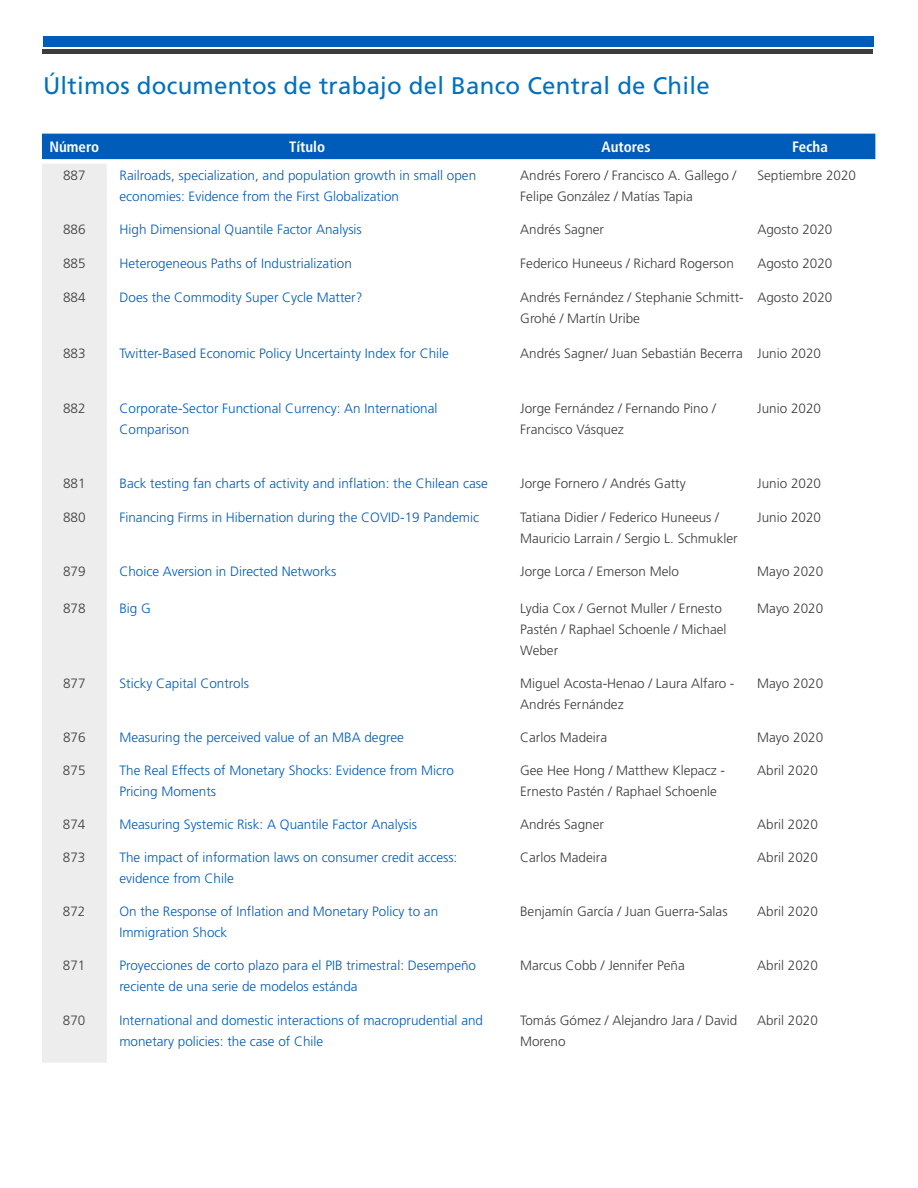
<style>
.page{position:relative;width:918px;height:1188px;background:#fff}
.page>*{position:absolute;margin:0;border:0;box-sizing:border-box;transform-origin:0 0}
.t1{font:24px "Frutiger LT Std";letter-spacing:.01em;color:#0070be}
.t2{font:700 condensed 15px "Frutiger LT Std";color:#fff}
.t3{font:300 13.5px/21px "Frutiger LT Std";color:#005cb9}
.t4{font:300 13.5px/21px "Frutiger LT Std";color:#3c3c3b}
</style>
<div class="page">
<div style="left:43px;top:36px;width:831px;height:11px;background:#005cb9"></div>
<hr style="left:43px;top:50px;width:830px;height:4px;background:#3c3c3b">
<div style="left:42px;top:134px;width:833px;height:25px;background:#005cb9"></div>
<div style="left:42px;top:164px;width:65px;height:899px;background:#ededed"></div>
<h1 class="t1" style="left:43px;top:72px;width:668px">Últimos documentos de trabajo del Banco Central de Chile</h1>
<p class="t2" style="left:49px;top:138px;width:51px">Número</p>
<p class="t2" style="left:289px;top:138px;width:38px">Título</p>
<p class="t2" style="left:602px;top:138px;width:51px">Autores</p>
<p class="t2" style="left:792px;top:138px;width:37px">Fecha</p>
<p class="t4" style="left:63px;top:165px;width:24px">887</p>
<p class="t3" style="left:120px;top:165px;width:358px">Railroads, specialization, and population growth in small open economies: Evidence from the First Globalization</p>
<p class="t4" style="left:520px;top:165px;width:218px">Andrés Forero / Francisco A. Gallego /<br>Felipe González / Matías Tapia</p>
<p class="t4" style="left:757px;top:165px;width:100px">Septiembre 2020</p>
<p class="t4" style="left:63px;top:219px;width:24px">886</p>
<p class="t3" style="left:120px;top:219px;width:244px">High Dimensional Quantile Factor Analysis</p>
<p class="t4" style="left:520px;top:219px;width:85px">Andrés Sagner</p>
<p class="t4" style="left:757px;top:219px;width:77px">Agosto 2020</p>
<p class="t4" style="left:63px;top:253px;width:24px">885</p>
<p class="t3" style="left:120px;top:253px;width:234px">Heterogeneous Paths of Industrialization</p>
<p class="t4" style="left:520px;top:253px;width:215px">Federico Huneeus / Richard Rogerson</p>
<p class="t4" style="left:757px;top:253px;width:77px">Agosto 2020</p>
<p class="t4" style="left:63px;top:287px;width:24px">884</p>
<p class="t3" style="left:120px;top:287px;width:245px">Does the Commodity Super Cycle Matter?</p>
<p class="t4" style="left:520px;top:287px;width:225px">Andrés Fernández / Stephanie Schmitt-<br>Grohé / Martín Uribe</p>
<p class="t4" style="left:757px;top:287px;width:77px">Agosto 2020</p>
<p class="t4" style="left:63px;top:343px;width:24px">883</p>
<p class="t3" style="left:120px;top:343px;width:331px">Twitter-Based Economic Policy Uncertainty Index for Chile</p>
<p class="t4" style="left:520px;top:343px;width:302px">Andrés Sagner/ Juan Sebastián Becerra Junio 2020</p>
<p class="t4" style="left:63px;top:398px;width:24px">882</p>
<p class="t3" style="left:120px;top:398px;width:320px">Corporate-Sector Functional Currency: An International<br>Comparison</p>
<p class="t4" style="left:520px;top:398px;width:197px">Jorge Fernández / Fernando Pino /<br>Francisco Vásquez</p>
<p class="t4" style="left:757px;top:398px;width:65px">Junio 2020</p>
<p class="t4" style="left:63px;top:473px;width:24px">881</p>
<p class="t3" style="left:119px;top:473px;width:370px">Back testing fan charts of activity and inflation: the Chilean case</p>
<p class="t4" style="left:520px;top:473px;width:167px">Jorge Fornero / Andrés Gatty</p>
<p class="t4" style="left:757px;top:473px;width:65px">Junio 2020</p>
<p class="t4" style="left:63px;top:507px;width:24px">880</p>
<p class="t3" style="left:119px;top:507px;width:361px">Financing Firms in Hibernation during the COVID-19 Pandemic</p>
<p class="t4" style="left:520px;top:507px;width:219px">Tatiana Didier / Federico Huneeus /<br>Mauricio Larrain / Sergio L. Schmukler</p>
<p class="t4" style="left:757px;top:507px;width:65px">Junio 2020</p>
<p class="t4" style="left:63px;top:561px;width:24px">879</p>
<p class="t3" style="left:119px;top:561px;width:219px">Choice Aversion in Directed Networks</p>
<p class="t4" style="left:520px;top:561px;width:160px">Jorge Lorca / Emerson Melo</p>
<p class="t4" style="left:757px;top:561px;width:68px">Mayo 2020</p>
<p class="t4" style="left:63px;top:598px;width:24px">878</p>
<p class="t3" style="left:119px;top:598px;width:33px">Big G</p>
<p class="t4" style="left:520px;top:598px;width:208px">Lydia Cox / Gernot Muller / Ernesto<br>Pastén / Raphael Schoenle / Michael<br>Weber</p>
<p class="t4" style="left:757px;top:598px;width:68px">Mayo 2020</p>
<p class="t4" style="left:63px;top:673px;width:24px">877</p>
<p class="t3" style="left:119px;top:673px;width:131px">Sticky Capital Controls</p>
<p class="t4" style="left:520px;top:673px;width:216px">Miguel Acosta-Henao / Laura Alfaro -<br>Andrés Fernández</p>
<p class="t4" style="left:757px;top:673px;width:68px">Mayo 2020</p>
<p class="t4" style="left:63px;top:727px;width:24px">876</p>
<p class="t3" style="left:119px;top:727px;width:286px">Measuring the perceived value of an MBA degree</p>
<p class="t4" style="left:520px;top:727px;width:89px">Carlos Madeira</p>
<p class="t4" style="left:757px;top:727px;width:68px">Mayo 2020</p>
<p class="t4" style="left:63px;top:760px;width:24px">875</p>
<p class="t3" style="left:119px;top:760px;width:336px">The Real Effects of Monetary Shocks: Evidence from Micro<br>Pricing Moments</p>
<p class="t4" style="left:520px;top:760px;width:206px">Gee Hee Hong / Matthew Klepacz -<br>Ernesto Pastén / Raphael Schoenle</p>
<p class="t4" style="left:757px;top:760px;width:62px">Abril 2020</p>
<p class="t4" style="left:63px;top:814px;width:24px">874</p>
<p class="t3" style="left:119px;top:814px;width:299px">Measuring Systemic Risk: A Quantile Factor Analysis</p>
<p class="t4" style="left:520px;top:814px;width:85px">Andrés Sagner</p>
<p class="t4" style="left:757px;top:814px;width:62px">Abril 2020</p>
<p class="t4" style="left:63px;top:847px;width:24px">873</p>
<p class="t3" style="left:119px;top:847px;width:340px">The impact of information laws on consumer credit access: evidence from Chile</p>
<p class="t4" style="left:520px;top:847px;width:89px">Carlos Madeira</p>
<p class="t4" style="left:757px;top:847px;width:62px">Abril 2020</p>
<p class="t4" style="left:63px;top:901px;width:24px">872</p>
<p class="t3" style="left:119px;top:901px;width:320px">On the Response of Inflation and Monetary Policy to an<br>Immigration Shock</p>
<p class="t4" style="left:520px;top:901px;width:209px">Benjamín García / Juan Guerra-Salas</p>
<p class="t4" style="left:757px;top:901px;width:62px">Abril 2020</p>
<p class="t4" style="left:63px;top:955px;width:24px">871</p>
<p class="t3" style="left:119px;top:955px;width:358px">Proyecciones de corto plazo para el PIB trimestral: Desempeño reciente de una serie de modelos estánda</p>
<p class="t4" style="left:520px;top:955px;width:166px">Marcus Cobb / Jennifer Peña</p>
<p class="t4" style="left:757px;top:955px;width:62px">Abril 2020</p>
<p class="t4" style="left:63px;top:1010px;width:24px">870</p>
<p class="t3" style="left:119px;top:1010px;width:365px">International and domestic interactions of macroprudential and monetary policies: the case of Chile</p>
<p class="t4" style="left:520px;top:1010px;width:219px">Tomás Gómez / Alejandro Jara / David<br>Moreno</p>
<p class="t4" style="left:757px;top:1010px;width:62px">Abril 2020</p>
</div>
